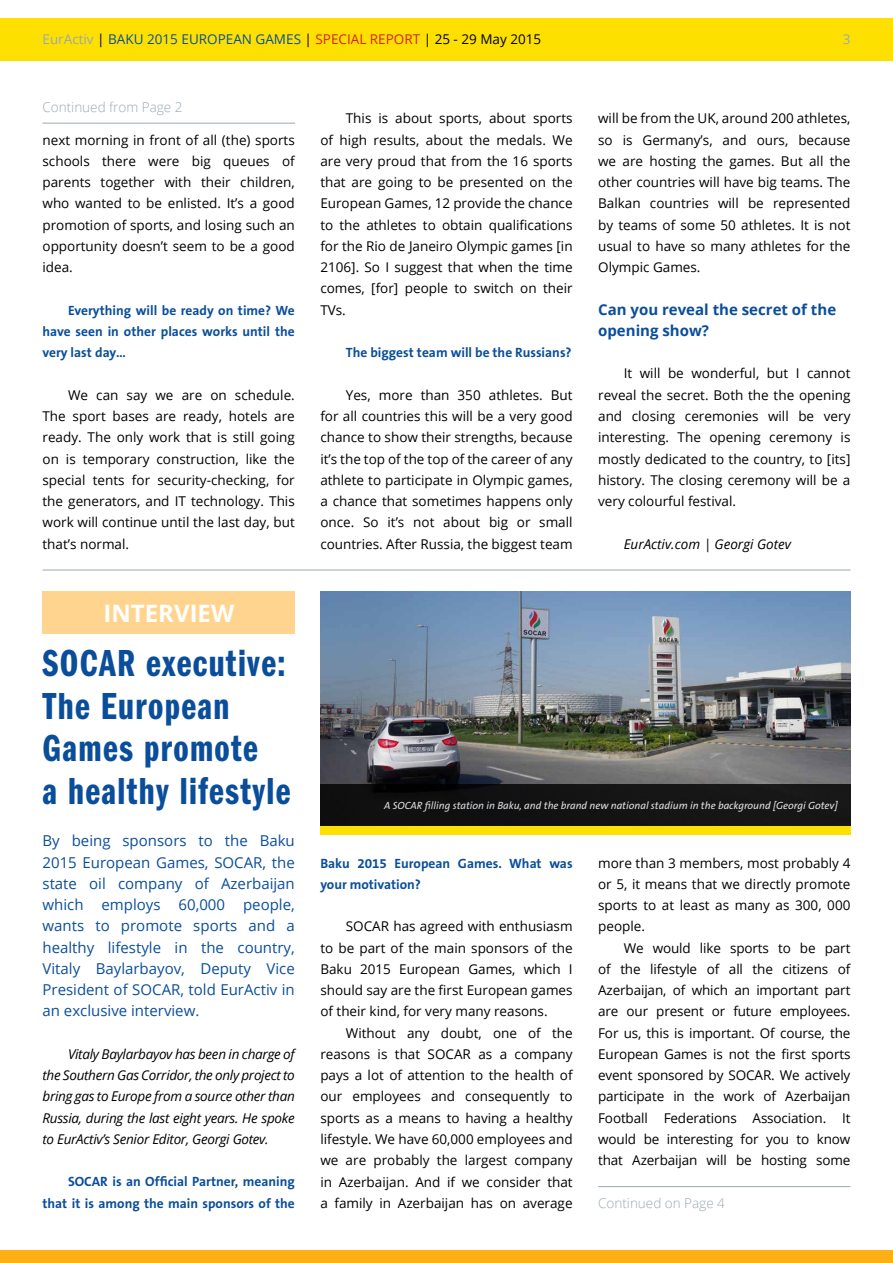
<style>
.page{position:relative;width:893px;height:1263px;background:#fff}
.page>*{position:absolute;margin:0;border:0;box-sizing:border-box;transform-origin:0 0}
.t1{font:39px/42.5px "ITC Franklin Gothic Std Dm Cp";letter-spacing:.035em;color:#0a4e9b}
.t2{font:700 24px "Open Sans";color:#fff}
.t3{font:15px/21.3px "Open Sans";color:#0a4e9b;text-align:justify}
.t4{font:700 15px/21.3px "Open Sans";color:#0a4e9b}
.t5{font:13.5px/21.3px "Open Sans";color:#000;text-align:justify}
.t6{font:700 13.5px/21.3px "The Sans B7";color:#0a4e9b;text-align:justify}
.t7{font:italic 13.5px/21.3px "Open Sans";letter-spacing:-.02em;color:#000;text-align:justify}
.t8{font:13.5px "Open Sans";color:#0a4e9b}
.t9{font:300 13.5px "Open Sans";color:#9aa9b1}
.t10{font:italic 13.5px "Open Sans";color:#000}
.t11{font:13.5px "Open Sans";color:#9aa9b1}
.t12{font:italic 10.5px "The Sans B5 Plain";color:#fff}
.s1{color:#9aa9b1}
.s2{color:#000}
.s3{color:#d2232a}
</style>
<div class="page">
<div style="left:0;top:18px;width:893px;height:42px;background:#fee000"></div>
<div style="left:0;top:1250px;width:893px;height:13px;background:#fcaf17"></div>
<hr style="left:43px;top:123px;width:252px;height:1px;background:#9aa9b1">
<hr style="left:598px;top:1186px;width:252px;height:1px;background:#9aa9b1">
<img style="left:320px;top:591px;width:530px;height:193px">
<div style="left:320px;top:784px;width:530px;height:42px;background:#131314"></div>
<div style="left:320px;top:826px;width:530px;height:9px;background:#fee000"></div>
<div style="left:43px;top:591px;width:252px;height:43px;background:#ffd48e"></div>
<hr style="left:43px;top:570px;width:807px;height:1px;background:#9aa9b1">
<p class="t8" style="left:43px;top:30px;width:500px"><span class="s1">EurActiv</span> <span class="s2">|</span> BAKU 2015 EUROPEAN GAMES <span class="s2">|</span> <span class="s3">SPECIAL REPORT</span> <span class="s2">| 25 - 29 May 2015</span></p>
<p class="t11" style="left:843px;top:30px;width:9px">3</p>
<p class="t9" style="left:43px;top:98px;width:142px">Continued from Page 2</p>
<p class="t5" style="left:43px;top:129px;width:254px">next morning in front of all (the) sports schools there were big queues of parents together with their children, who wanted to be enlisted. It’s a good promotion of sports, and losing such an opportunity doesn’t seem to be a good idea.</p>
<p class="t6" style="left:43px;top:300px;width:254px;text-indent:26px">Everything will be ready on time? We have seen in other places works until the very last day…</p>
<p class="t5" style="left:43px;top:384px;width:254px;text-indent:26px">We can say we are on schedule.<br>The sport bases are ready, hotels are ready. The only work that is still going on is temporary construction, like the special tents for security-checking, for the generators, and IT technology. This work will continue until the last day, but that’s normal.</p>
<h2 class="t2" style="left:103px;top:596px;width:132px">INTERVIEW</h2>
<h1 class="t1" style="left:43px;top:643px;width:249px">SOCAR executive:<br>The European<br>Games promote<br>a healthy lifestyle</h1>
<p class="t3" style="left:43px;top:830px;width:254px">By being sponsors to the Baku 2015 European Games, SOCAR, the state oil company of Azerbaijan which employs 60,000 people, wants to promote sports and a healthy lifestyle in the country, Vitaly Baylarbayov, Deputy Vice President of SOCAR, told EurActiv in an exclusive interview.</p>
<p class="t7" style="left:43px;top:1043px;width:254px;text-indent:26px">Vitaly Baylarbayov has been in charge of the Southern Gas Corridor, the only project to bring gas to Europe from a source other than Russia, during the last eight years. He spoke to EurActiv’s Senior Editor, Georgi Gotev.</p>
<p class="t6" style="left:43px;top:1172px;width:254px;text-align:right">SOCAR is an Official Partner, meaning that it is among the main sponsors of the</p>
<p class="t5" style="left:320px;top:107px;width:254px;text-indent:26px">This is about sports, about sports of high results, about the medals. We are very proud that from the 16 sports that are going to be presented on the European Games, 12 provide the chance to the athletes to obtain qualifications for the Rio de Janeiro Olympic games [in 2106]. So I suggest that when the time comes, [for] people to switch on their TVs.</p>
<p class="t6" style="left:346px;top:342px;width:227px">The biggest team will be the Russians?</p>
<p class="t5" style="left:320px;top:384px;width:254px;text-indent:26px">Yes, more than 350 athletes. But for all countries this will be a very good chance to show their strengths, because it’s the top of the top of the career of any athlete to participate in Olympic games, a chance that sometimes happens only once. So it’s not about big or small countries. After Russia, the biggest team</p>
<p class="t5" style="left:598px;top:108px;width:254px">will be from the UK, around 200 athletes, so is Germany’s, and ours, because we are hosting the games. But all the other countries will have big teams. The Balkan countries will be represented by teams of some 50 athletes. It is not usual to have so many athletes for the Olympic Games.</p>
<p class="t4" style="left:598px;top:298px;width:240px">Can you reveal the secret of the opening show?</p>
<p class="t5" style="left:598px;top:363px;width:254px;text-indent:26px">It will be wonderful, but I cannot reveal the secret. Both the the opening and closing ceremonies will be very interesting. The opening ceremony is mostly dedicated to the country, to [its] history. The closing ceremony will be a very colourful festival.</p>
<p class="t10" style="left:624px;top:534px;width:169px">EurActiv.com | Georgi Gotev</p>
<p class="t12" style="left:384px;top:800px;width:455px">A SOCAR filling station in Baku, and the brand new national stadium in the background [Georgi Gotev]</p>
<p class="t6" style="left:320px;top:853px;width:254px">Baku 2015 European Games. What was your motivation?</p>
<p class="t5" style="left:320px;top:915px;width:254px;text-indent:26px">SOCAR has agreed with enthusiasm to be part of the main sponsors of the Baku 2015 European Games, which I should say are the first European games of their kind, for very many reasons.</p>
<p class="t5" style="left:320px;top:1022px;width:254px;text-indent:26px">Without any doubt, one of the reasons is that SOCAR as a company pays a lot of attention to the health of our employees and consequently to sports as a means to having a healthy lifestyle. We have 60,000 employees and we are probably the largest company in Azerbaijan. And if we consider that a family in Azerbaijan has on average</p>
<p class="t5" style="left:598px;top:852px;width:254px">more than 3 members, most probably 4 or 5, it means that we directly promote sports to at least as many as 300, 000 people.</p>
<p class="t5" style="left:598px;top:937px;width:254px;text-indent:26px">We would like sports to be part of the lifestyle of all the citizens of Azerbaijan, of which an important part are our present or future employees.<br>For us, this is important. Of course, the European Games is not the first sports event sponsored by SOCAR. We actively participate in the work of Azerbaijan Football Federations Association. It would be interesting for you to know that Azerbaijan will be hosting some</p>
<p class="t9" style="left:598px;top:1193px;width:128px">Continued on Page 4</p>
</div>
